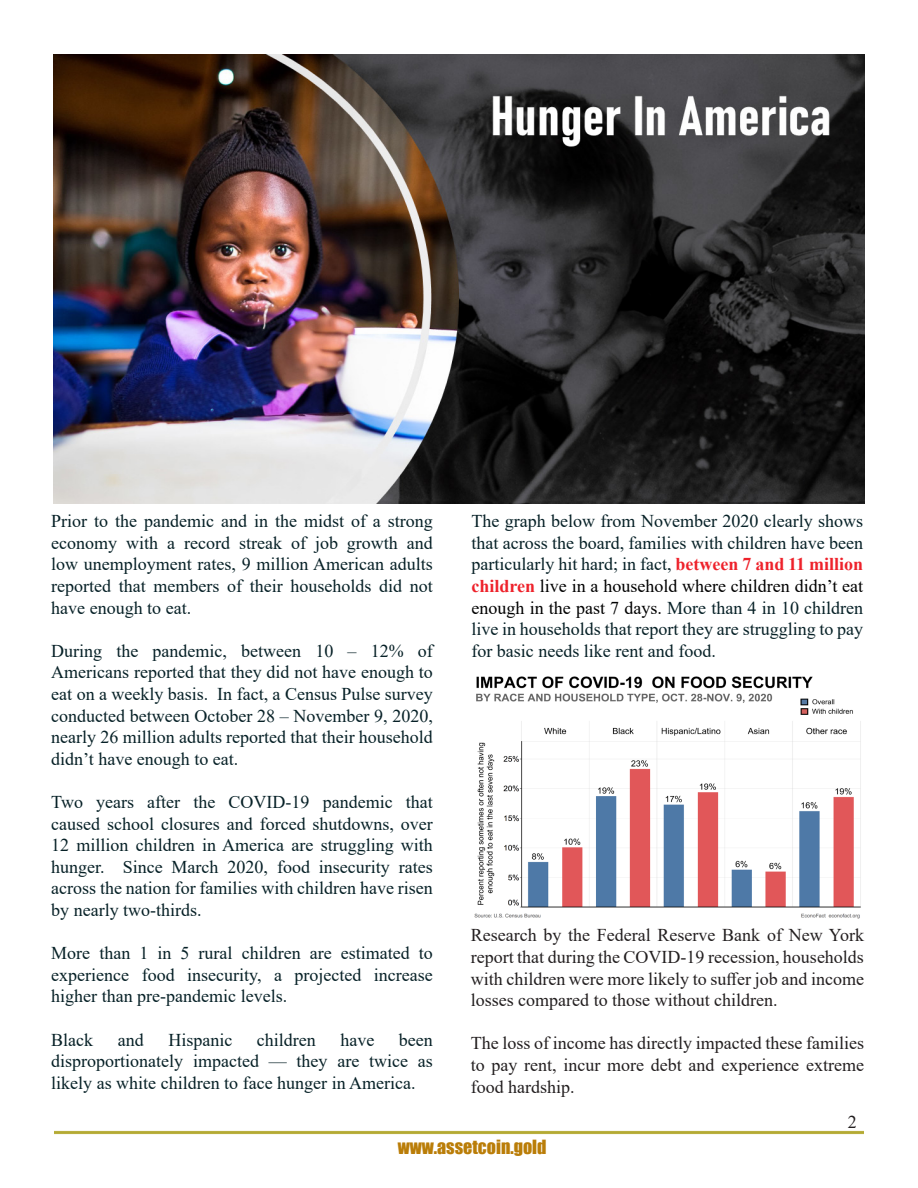
<style>
.page{position:relative;width:918px;height:1188px;background:#fff}
.page>*{position:absolute;margin:0;border:0;box-sizing:border-box;transform-origin:0 0}
.t1{font:18px/21.6px "Times New Roman";color:#072127;text-align:justify}
.t2{font:18px/21.6px "Times New Roman";color:#231f20;text-align:justify}
.t3{font:18px "Impact";color:#ba7d08}
.s1{font-weight:700;color:#ee222b}
.s2{color:#000}
</style>
<div class="page">
<hr style="left:54px;top:1131px;width:810px;height:1px;background:#b4aa33">
<hr style="left:54px;top:1132px;width:810px;height:1px;background:#b4aa33">
<hr style="left:54px;top:1133px;width:810px;height:1px;background:#b4aa33">
<img style="left:53px;top:54px;width:812px;height:450px">
<img style="left:474px;top:676px;width:387px;height:243px">
<p class="t1" style="left:51px;top:510px;width:383px">Prior to the pandemic and in the midst of a strong economy with a record streak of job growth and low unemployment rates, 9 million American adults reported that members of their households did not have enough to eat.</p>
<p class="t1" style="left:51px;top:639px;width:383px">During the pandemic, between 10 – 12% of Americans reported that they did not have enough to eat on a weekly basis. In fact, a Census Pulse survey conducted between October 28 – November 9, 2020, nearly 26 million adults reported that their household didn’t have enough to eat.</p>
<p class="t1" style="left:51px;top:791px;width:383px">Two years after the COVID-19 pandemic that caused school closures and forced shutdowns, over 12 million children in America are struggling with hunger. Since March 2020, food insecurity rates across the nation for families with children have risen by nearly two-thirds.</p>
<p class="t1" style="left:51px;top:942px;width:383px">More than 1 in 5 rural children are estimated to experience food insecurity, a projected increase higher than pre-pandemic levels.</p>
<p class="t1" style="left:51px;top:1028px;width:43px">Black</p>
<p class="t1" style="left:118px;top:1028px;width:27px">and</p>
<p class="t1" style="left:168px;top:1028px;width:65px">Hispanic</p>
<p class="t1" style="left:257px;top:1028px;width:60px">children</p>
<p class="t1" style="left:340px;top:1028px;width:35px">have</p>
<p class="t1" style="left:51px;top:1028px;width:383px;text-indent:348px">been disproportionately impacted — they are twice as likely as white children to face hunger in America.</p>
<p class="t1" style="left:471px;top:510px;width:393px">The graph below from November 2020 clearly shows that across the board, families with children have been particularly hit hard; in fact, <span class="s1">between 7 and 11 million children</span> <span class="s2">live in a household where children didn’t eat enough in the past 7 days.</span> More than 4 in 10 children live in households that report they are struggling to pay for basic needs like rent and food.</p>
<p class="t2" style="left:471px;top:924px;width:395px">Research by the Federal Reserve Bank of New York report that during the COVID-19 recession, households with children were more likely to suffer job and income losses compared to those without children.</p>
<p class="t2" style="left:471px;top:1032px;width:395px">The loss of income has directly impacted these families to pay rent, incur more debt and experience extreme food hardship.</p>
<p class="t2" style="left:848px;top:1110px;width:10px">2</p>
<p class="t3" style="left:398px;top:1133px;width:150px">www.assetcoin.gold</p>
</div>
